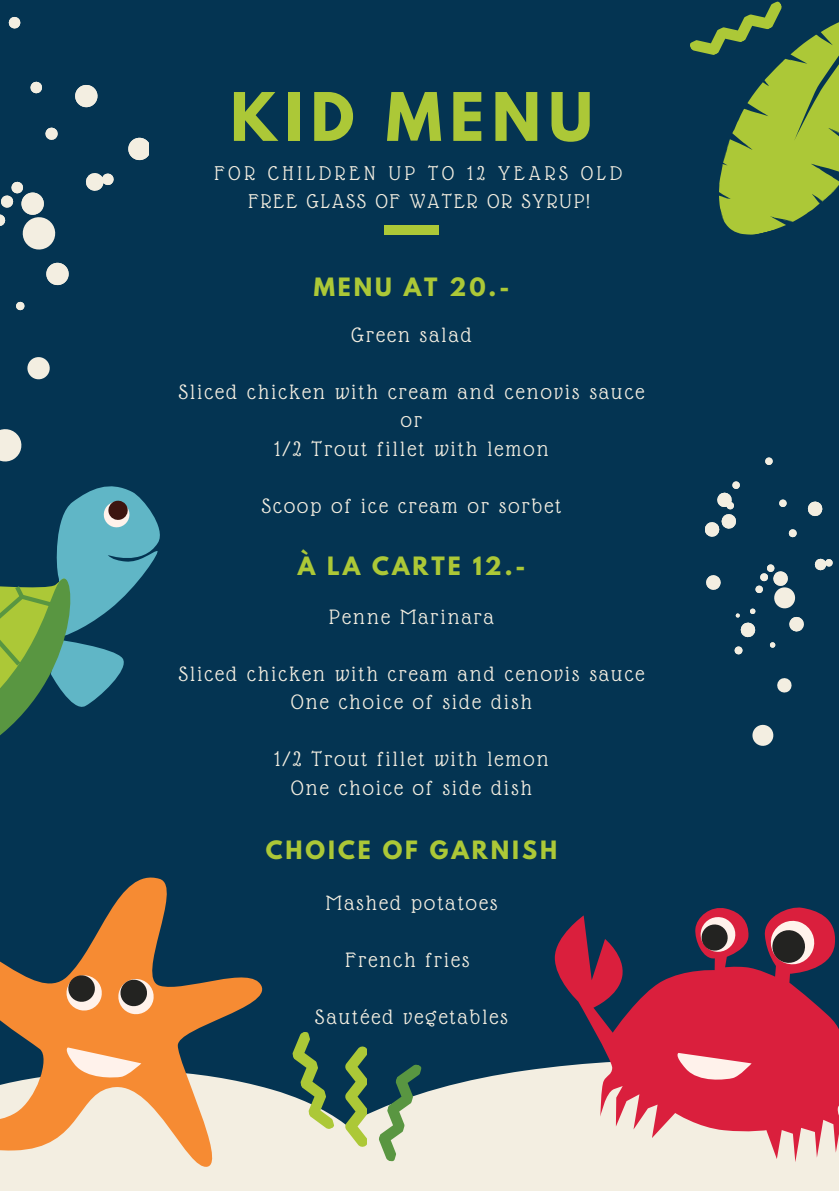
<style>
.page{position:relative;width:839px;height:1191px;background:#fff}
.page>*{position:absolute;margin:0;border:0;box-sizing:border-box;transform-origin:0 0}
.t1{font:700 59.2px "League Spartan";letter-spacing:.13em;color:#acc837}
.t2{font:22.6px "Glass Antiqua";letter-spacing:.1em;color:#f3eee1}
.t3{font:700 22.4px "League Spartan";letter-spacing:.13em;color:#acc837}
.t4{font:21.6px "Glass Antiqua";letter-spacing:.18em;color:#f3eee1}
.t5{font:21.6px "Glass Antiqua";letter-spacing:.1em;color:#f3eee1}
</style>
<div class="page">
<div style="left:0;top:0;width:838px;height:1191px;background:#043452"></div>
<svg style="left:422px;top:1070px;width:416px;height:121px;background:#dfded5"></svg>
<svg style="left:777px;top:678px;width:15px;height:15px"></svg>
<svg style="left:807px;top:501px;width:16px;height:15px"></svg>
<svg style="left:814px;top:558px;width:19px;height:13px"></svg>
<svg style="left:788px;top:529px;width:9px;height:9px"></svg>
<svg style="left:765px;top:458px;width:8px;height:7px"></svg>
<svg style="left:779px;top:499px;width:8px;height:8px"></svg>
<svg style="left:706px;top:575px;width:15px;height:15px"></svg>
<svg style="left:734px;top:564px;width:70px;height:91px"></svg>
<svg style="left:752px;top:724px;width:22px;height:22px"></svg>
<svg style="left:705px;top:481px;width:35px;height:56px"></svg>
<svg style="left:0;top:1048px;width:422px;height:143px;fill:#f3eee1"></svg>
<svg style="left:345px;top:1046px;width:21px;height:101px"></svg>
<svg style="left:373px;top:1060px;width:49px;height:102px"></svg>
<svg style="left:287px;top:1032px;width:48px;height:101px"></svg>
<svg style="left:524px;top:907px;width:314px;height:280px"></svg>
<svg style="left:669px;top:1050px;width:82px;height:41px;background:#e76a7b"></svg>
<svg style="left:696px;top:913px;width:43px;height:43px;background:#9c505d"></svg>
<svg style="left:765px;top:915px;width:54px;height:55px;background:#9c4f5c"></svg>
<svg style="left:0;top:877px;width:267px;height:293px"></svg>
<svg style="left:63px;top:1047px;width:78px;height:32px;background:#fabe8e"></svg>
<svg style="left:65px;top:974px;width:38px;height:38px"></svg>
<svg style="left:117px;top:978px;width:38px;height:38px"></svg>
<svg style="left:27px;top:357px;width:23px;height:23px"></svg>
<svg style="left:75px;top:85px;width:23px;height:23px"></svg>
<svg style="left:86px;top:173px;width:28px;height:18px"></svg>
<svg style="left:16px;top:301px;width:9px;height:10px"></svg>
<svg style="left:45px;top:127px;width:13px;height:13px"></svg>
<svg style="left:8px;top:17px;width:13px;height:12px"></svg>
<svg style="left:30px;top:81px;width:12px;height:13px"></svg>
<svg style="left:0;top:181px;width:56px;height:69px"></svg>
<svg style="left:46px;top:262px;width:23px;height:24px"></svg>
<svg style="left:128px;top:137px;width:20px;height:24px"></svg>
<svg style="left:0;top:429px;width:160px;height:306px"></svg>
<div style="left:384px;top:226px;width:54px;height:9px;background:#acc837"></div>
<svg style="left:690px;top:1px;width:148px;height:234px"></svg>
<p class="t1" style="left:230px;top:88px;width:364px">KID MENU</p>
<p class="t4" style="left:214px;top:162px;width:409px">FOR CHILDREN UP TO 12 YEARS OLD</p>
<p class="t5" style="left:248px;top:190px;width:343px">FREE GLASS OF WATER OR SYRUP!</p>
<p class="t3" style="left:314px;top:276px;width:197px">MENU AT 20.-</p>
<p class="t2" style="left:351px;top:323px;width:122px">Green salad</p>
<p class="t2" style="left:179px;top:380px;width:467px">Sliced chicken with cream and cenovis sauce</p>
<p class="t2" style="left:401px;top:409px;width:23px">or</p>
<p class="t2" style="left:274px;top:437px;width:275px">1/2 Trout fillet with lemon</p>
<p class="t2" style="left:262px;top:494px;width:301px">Scoop of ice cream or sorbet</p>
<p class="t3" style="left:298px;top:555px;width:229px">À LA CARTE 12.-</p>
<p class="t2" style="left:329px;top:605px;width:166px">Penne Marinara</p>
<p class="t2" style="left:179px;top:662px;width:467px">Sliced chicken with cream and cenovis sauce</p>
<p class="t2" style="left:291px;top:690px;width:242px">One choice of side dish</p>
<p class="t2" style="left:274px;top:747px;width:275px">1/2 Trout fillet with lemon</p>
<p class="t2" style="left:291px;top:776px;width:242px">One choice of side dish</p>
<p class="t3" style="left:266px;top:839px;width:293px">CHOICE OF GARNISH</p>
<p class="t2" style="left:326px;top:891px;width:173px">Mashed potatoes</p>
<p class="t2" style="left:345px;top:949px;width:125px">French fries</p>
<p class="t2" style="left:315px;top:1006px;width:194px">Sautéed vegetables</p>
</div>
